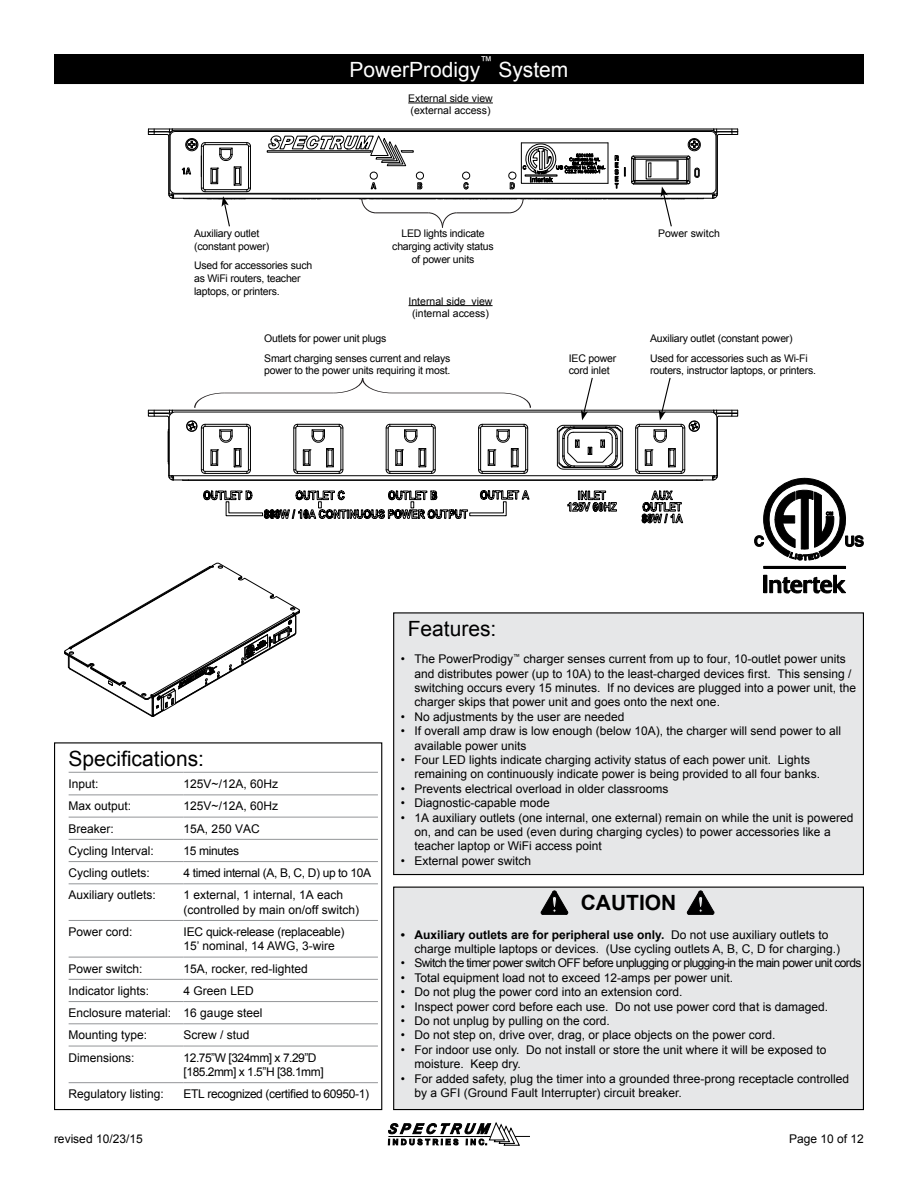
<style>
.page{position:relative;width:918px;height:1188px;background:#fff}
.page>*{position:absolute;margin:0;border:0;box-sizing:border-box;transform-origin:0 0}
.t1{font:21px "Arial";color:#000}
.t2{font:21px "Arial";color:#fff}
.t3{font:700 21px "Arial";color:#000}
.t4{font:12.3px "Arial";color:#fff}
.t5{font:12px/14.4px "Arial";color:#000}
.t6{font:12px "Arial";letter-spacing:-.05em;color:#000}
.t7{font:12px "Arial";letter-spacing:-.03em;color:#000}
.t8{font:12px/14.4px "Arial";letter-spacing:-.02em;color:#000}
.t9{font:12px/14.4px "Arial";letter-spacing:-.04em;color:#000}
.t10{font:10.5px/12.6px "Arial";letter-spacing:-.02em;color:#000}
.t11{font:10.5px/12.6px "Arial";color:#000}
.s1{font-weight:700}
</style>
<div class="page">
<svg style="left:203px;top:490px;width:480px;height:33px"></svg>
<svg style="left:64px;top:562px;width:236px;height:155px"></svg>
<div style="left:394px;top:887px;width:469px;height:223px;background:#e6e7e8"></div>
<div style="left:393px;top:887px;width:471px;height:223px;border:1px solid #000"></div>
<svg style="left:687px;top:891px;width:27px;height:24px"></svg>
<svg style="left:541px;top:891px;width:27px;height:24px"></svg>
<hr style="left:408px;top:103px;width:85px;height:1px;background:#000">
<hr style="left:409px;top:305px;width:84px;height:1px;background:#000">
<div style="left:55px;top:55px;width:808px;height:28px;background:#000"></div>
<svg style="left:348px;top:84px;width:222px;height:1px"></svg>
<div style="left:54px;top:54px;width:810px;height:30px;border:2px solid #000"></div>
<svg style="left:148px;top:129px;width:590px;height:99px"></svg>
<hr style="left:376px;top:213px;width:52px;height:1px;background:#231f20">
<div style="left:394px;top:613px;width:469px;height:262px;background:#e6e7e8"></div>
<div style="left:393px;top:612px;width:471px;height:263px;border:1px solid #000"></div>
<svg style="left:148px;top:377px;width:591px;height:104px"></svg>
<svg style="left:754px;top:478px;width:110px;height:82px"></svg>
<div style="left:764px;top:566px;width:82px;height:3px;border:1px solid #000"></div>
<svg style="left:770px;top:575px;width:76px;height:19px"></svg>
<div style="left:764px;top:575px;width:3px;height:18px;border:1px solid #000"></div>
<hr style="left:69px;top:839px;width:115px;height:1px;background:#939598">
<hr style="left:184px;top:839px;width:194px;height:1px;background:#939598">
<hr style="left:69px;top:861px;width:115px;height:1px;background:#939598">
<hr style="left:184px;top:861px;width:194px;height:1px;background:#939598">
<hr style="left:69px;top:883px;width:115px;height:1px;background:#939598">
<hr style="left:184px;top:883px;width:194px;height:1px;background:#939598">
<hr style="left:69px;top:920px;width:115px;height:1px;background:#939598">
<hr style="left:184px;top:920px;width:194px;height:1px;background:#939598">
<hr style="left:69px;top:957px;width:115px;height:1px;background:#939598">
<hr style="left:184px;top:957px;width:194px;height:1px;background:#939598">
<hr style="left:69px;top:979px;width:115px;height:1px;background:#939598">
<hr style="left:184px;top:979px;width:194px;height:1px;background:#939598">
<hr style="left:69px;top:1001px;width:115px;height:1px;background:#939598">
<hr style="left:184px;top:1001px;width:194px;height:1px;background:#939598">
<hr style="left:69px;top:1023px;width:115px;height:1px;background:#939598">
<hr style="left:184px;top:1023px;width:194px;height:1px;background:#939598">
<hr style="left:69px;top:1046px;width:115px;height:1px;background:#939598">
<hr style="left:184px;top:1046px;width:194px;height:1px;background:#939598">
<hr style="left:69px;top:1082px;width:115px;height:1px;background:#939598">
<hr style="left:184px;top:1082px;width:194px;height:1px;background:#939598">
<hr style="left:69px;top:795px;width:115px;height:1px;background:#939598">
<hr style="left:184px;top:795px;width:194px;height:1px;background:#939598">
<hr style="left:69px;top:817px;width:115px;height:1px;background:#939598">
<hr style="left:184px;top:817px;width:194px;height:1px;background:#939598">
<hr style="left:69px;top:772px;width:115px;height:1px;background:#939598">
<hr style="left:184px;top:772px;width:194px;height:1px;background:#939598">
<div style="left:54px;top:742px;width:328px;height:368px;border:1px solid #000"></div>
<svg style="left:388px;top:1122px;width:142px;height:24px"></svg>
<p class="t4" style="left:480px;top:53px;width:14px">™</p>
<h1 class="t2" style="left:350px;top:56px;width:132px">PowerProdigy</h1>
<h1 class="t2" style="left:498px;top:56px;width:72px">System</h1>
<p class="t10" style="left:194px;top:228px;width:77px">Auxiliary outlet (constant power)</p>
<p class="t10" style="left:194px;top:259px;width:120px">Used for accessories such as WiFi routers, teacher laptops, or printers.</p>
<p class="t11" style="left:408px;top:92px;width:86px">External side view (external access)</p>
<p class="t10" style="left:392px;top:228px;width:103px;text-align:center">LED lights indicate charging activity status of power units</p>
<p class="t11" style="left:409px;top:295px;width:86px;text-align:center">Internal side view (internal access)</p>
<p class="t10" style="left:264px;top:329px;width:188px;line-height:19.4px">Outlets for power unit plugs<br>Smart charging senses current and relays</p>
<p class="t10" style="left:264px;top:364px;width:188px">power to the power units requiring it most.</p>
<p class="t11" style="left:658px;top:228px;width:63px">Power switch</p>
<p class="t10" style="left:569px;top:352px;width:49px">IEC power cord inlet</p>
<p class="t10" style="left:650px;top:329px;width:159px;line-height:19.4px">Auxiliary outlet (constant power)<br>Used for accessories such as Wi-Fi</p>
<p class="t10" style="left:650px;top:364px;width:168px">routers, instructor laptops, or printers.</p>
<h1 class="t1" style="left:408px;top:615px;width:90px">Features:</h1>
<p class="t5" style="left:414px;top:652px;width:443px;text-indent:-14px">• The PowerProdigy<sup>™</sup> charger senses current from up to four, 10-outlet power units and distributes power (up to 10A) to the least-charged devices first. This sensing / switching occurs every 15 minutes. If no devices are plugged into a power unit, the charger skips that power unit and goes onto the next one.</p>
<p class="t5" style="left:401px;top:710px;width:225px">• No adjustments by the user are needed</p>
<p class="t5" style="left:414px;top:724px;width:428px;text-indent:-14px">• If overall amp draw is low enough (below 10A), the charger will send power to all available power units</p>
<p class="t5" style="left:414px;top:753px;width:407px;text-indent:-14px">• Four LED lights indicate charging activity status of each power unit. Lights remaining on continuously indicate power is being provided to all four banks.</p>
<p class="t5" style="left:401px;top:782px;width:269px">• Prevents electrical overload in older classrooms</p>
<p class="t5" style="left:401px;top:796px;width:150px">• Diagnostic-capable mode</p>
<p class="t5" style="left:414px;top:810px;width:440px;text-indent:-14px">• 1A auxiliary outlets (one internal, one external) remain on while the unit is powered on, and can be used (even during charging cycles) to power accessories like a teacher laptop or WiFi access point</p>
<p class="t5" style="left:401px;top:854px;width:132px">• External power switch</p>
<h1 class="t1" style="left:69px;top:744px;width:137px">Specifications:</h1>
<p class="t5" style="left:69px;top:777px;width:32px">Input:</p>
<p class="t5" style="left:184px;top:777px;width:96px">125V~/12A, 60Hz</p>
<p class="t5" style="left:69px;top:799px;width:64px">Max output:</p>
<p class="t5" style="left:184px;top:799px;width:96px">125V~/12A, 60Hz</p>
<p class="t5" style="left:69px;top:821px;width:47px">Breaker:</p>
<p class="t5" style="left:184px;top:821px;width:78px">15A, 250 VAC</p>
<p class="t5" style="left:69px;top:844px;width:87px">Cycling Interval:</p>
<p class="t7" style="left:184px;top:843px;width:57px">15 minutes</p>
<p class="t5" style="left:69px;top:866px;width:83px">Cycling outlets:</p>
<p class="t7" style="left:184px;top:865px;width:189px">4 timed internal (A, B, C, D) up to 10A</p>
<p class="t5" style="left:69px;top:888px;width:89px">Auxiliary outlets:</p>
<p class="t5" style="left:184px;top:888px;width:177px">1 external, 1 internal, 1A each (controlled by main on/off switch)</p>
<p class="t5" style="left:69px;top:925px;width:66px">Power cord:</p>
<p class="t8" style="left:184px;top:925px;width:162px">IEC quick-release (replaceable)<br>15’ nominal, 14 AWG, 3-wire</p>
<p class="t5" style="left:69px;top:961px;width:76px">Power switch:</p>
<p class="t5" style="left:184px;top:961px;width:126px">15A, rocker, red-lighted</p>
<p class="t5" style="left:69px;top:984px;width:82px">Indicator lights:</p>
<h1 class="t3" style="left:581px;top:888px;width:97px">CAUTION</h1>
<p class="t5" style="left:414px;top:927px;width:427px;text-indent:-14px"><span class="s1">• Auxiliary outlets are for peripheral use only.</span> Do not use auxiliary outlets to charge multiple laptops or devices. (Use cycling outlets A, B, C, D for charging.)</p>
<p class="t6" style="left:401px;top:955px;width:462px">• Switch the timer power switch OFF before unplugging or plugging-in the main power unit cords</p>
<p class="t5" style="left:401px;top:970px;width:334px">• Total equipment load not to exceed 12-amps per power unit.</p>
<p class="t5" style="left:401px;top:985px;width:283px">• Do not plug the power cord into an extension cord.</p>
<p class="t5" style="left:401px;top:999px;width:429px">• Inspect power cord before each use. Do not use power cord that is damaged.</p>
<p class="t5" style="left:401px;top:1014px;width:210px">• Do not unplug by pulling on the cord.</p>
<p class="t5" style="left:401px;top:1028px;width:376px">• Do not step on, drive over, drag, or place objects on the power cord.</p>
<p class="t5" style="left:414px;top:1042px;width:413px;text-indent:-14px">• For indoor use only. Do not install or store the unit where it will be exposed to moisture. Keep dry.</p>
<p class="t5" style="left:414px;top:1071px;width:436px;text-indent:-14px">• For added safety, plug the timer into a grounded three-prong receptacle controlled by a GFI (Ground Fault Interrupter) circuit breaker.</p>
<p class="t5" style="left:69px;top:980px;width:195px;line-height:22.2px;text-indent:115px">4 Green LED<br>Enclosure material: 16 gauge steel<br>Mounting type:</p>
<p class="t5" style="left:184px;top:1028px;width:68px">Screw / stud</p>
<p class="t5" style="left:69px;top:1050px;width:68px">Dimensions:</p>
<p class="t9" style="left:184px;top:1050px;width:142px">12.75”W [324mm] x 7.29”D [185.2mm] x 1.5”H [38.1mm]</p>
<p class="t5" style="left:69px;top:1087px;width:97px">Regulatory listing:</p>
<p class="t7" style="left:184px;top:1086px;width:187px">ETL recognized (certified to 60950-1)</p>
<p class="t5" style="left:54px;top:1131px;width:90px">revised 10/23/15</p>
<p class="t5" style="left:789px;top:1131px;width:76px">Page 10 of 12</p>
</div>
